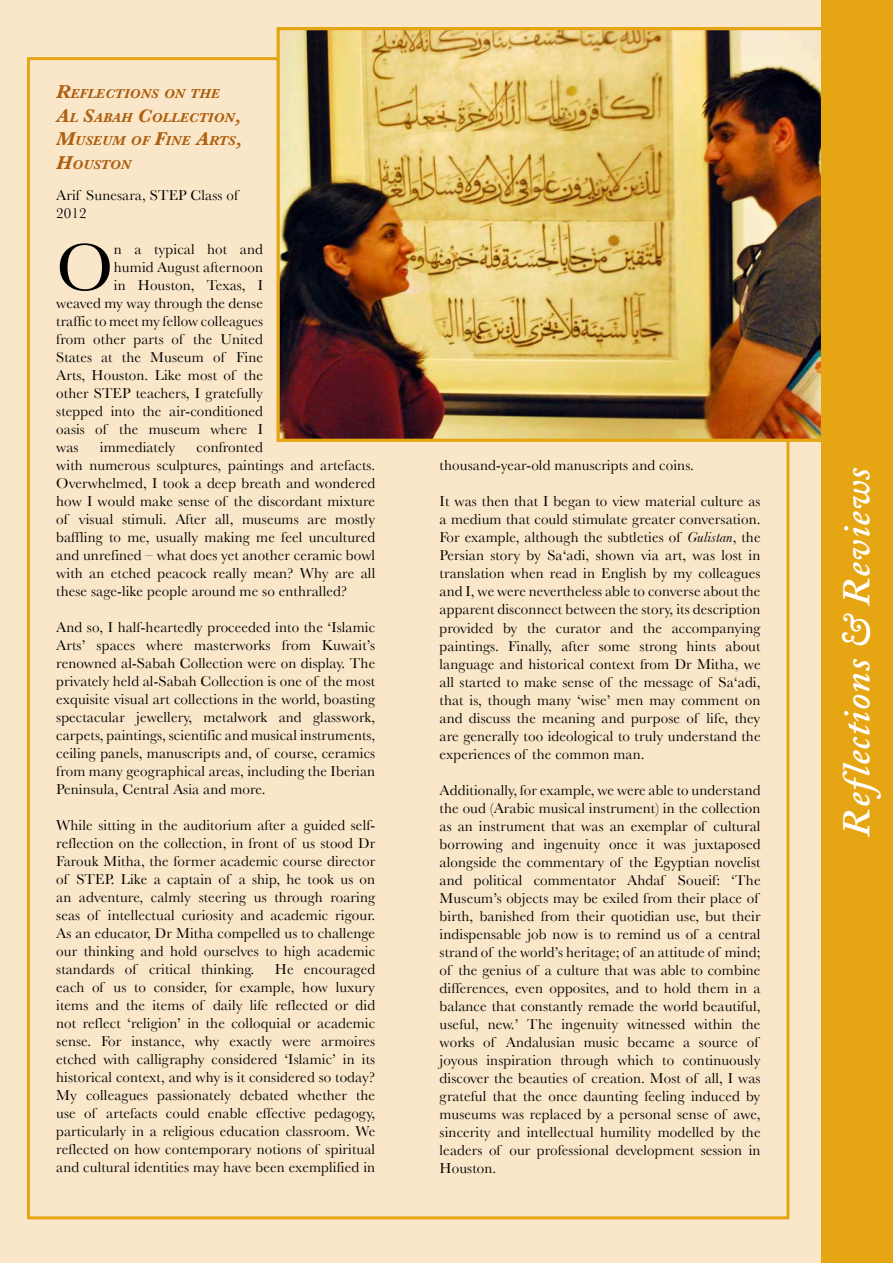
<style>
.page{position:relative;width:893px;height:1263px;background:#fff}
.page>*{position:absolute;margin:0;border:0;box-sizing:border-box;transform-origin:0 0}
.t1{font:69.3px "Baskerville";color:#000}
.t2{font:italic 600 39px "Adobe Caslon Pro";letter-spacing:.025em;color:#fff}
.t3{font:15px/18px "Baskerville";letter-spacing:.01em;color:#000;text-align:justify}
.t4{font:italic 700 13.65px/23.4px "Baskerville";letter-spacing:.01em;color:#af6010}
.s1{font-size:19.5px}
.s2{font-style:italic}
</style>
<div class="page">
<div style="left:0;top:0;width:846px;height:1263px;background:#fae7c9"></div>
<img style="left:280px;top:31px;width:542px;height:407px">
<div style="left:276px;top:27px;width:593px;height:415px;border:3px solid #e6a513"></div>
<div style="left:822px;top:0;width:71px;height:1263px;background:#e6a513"></div>
<p class="t4" style="left:56px;top:82px;width:188px"><span class="s1">R</span>EFLECTIONS ON THE<br><span class="s1">A</span>L <span class="s1">S</span>ABAH <span class="s1">C</span>OLLECTION<span class="s1">,<br>M</span>USEUM OF <span class="s1">F</span>INE <span class="s1">A</span>RTS<span class="s1">,<br>H</span>OUSTON</p>
<p class="t3" style="left:56px;top:186px;width:183px">Arif Sunesara, STEP Class of<br>2012</p>
<h1 class="t1" style="left:56px;top:227px;width:59px">O</h1>
<p class="t3" style="left:114px;top:240px;width:151px">n a typical hot and</p>
<p class="t3" style="left:114px;top:258px;width:151px">humid August afternoon</p>
<p class="t3" style="left:114px;top:276px;width:151px">in Houston, Texas, I</p>
<p class="t3" style="left:56px;top:294px;width:208px">weaved my way through the dense</p>
<p class="t3" style="left:56px;top:312px;width:208px">traffic to meet my fellow colleagues</p>
<p class="t3" style="left:56px;top:330px;width:208px">from other parts of the United</p>
<p class="t3" style="left:56px;top:348px;width:208px">States at the Museum of Fine</p>
<p class="t3" style="left:56px;top:366px;width:208px">Arts, Houston. Like most of the</p>
<p class="t3" style="left:56px;top:384px;width:208px">other STEP teachers, I gratefully</p>
<p class="t3" style="left:56px;top:402px;width:208px">stepped into the air-conditioned</p>
<p class="t3" style="left:56px;top:420px;width:208px">oasis of the museum where I</p>
<p class="t3" style="left:56px;top:438px;width:24px">was</p>
<p class="t3" style="left:100px;top:438px;width:77px">immediately</p>
<p class="t3" style="left:56px;top:438px;width:321px;text-align:left;text-indent:140px">confronted<br>with numerous sculptures, paintings and artefacts.<br>Overwhelmed, I took a deep breath and wondered how I would make sense of the discordant mixture of visual stimuli. After all, museums are mostly baffling to me, usually making me feel uncultured and unrefined – what does yet another ceramic bowl with an etched peacock really mean? Why are all these sage-like people around me so enthralled?</p>
<p class="t3" style="left:56px;top:618px;width:321px">And so, I half-heartedly proceeded into the ‘Islamic Arts’ spaces where masterworks from Kuwait’s renowned al-Sabah Collection were on display. The privately held al-Sabah Collection is one of the most exquisite visual art collections in the world, boasting spectacular jewellery, metalwork and glasswork, carpets, paintings, scientific and musical instruments, ceiling panels, manuscripts and, of course, ceramics from many geographical areas, including the Iberian Peninsula, Central Asia and more.</p>
<p class="t3" style="left:56px;top:816px;width:321px">While sitting in the auditorium after a guided self&shy;reflection on the collection, in front of us stood Dr Farouk Mitha, the former academic course director of STEP. Like a captain of a ship, he took us on an adventure, calmly steering us through roaring seas of intellectual curiosity and academic rigour.<br>As an educator, Dr Mitha compelled us to challenge our thinking and hold ourselves to high academic standards of critical thinking.</p>
<p class="t3" style="left:56px;top:960px;width:321px;text-indent:219px">He encouraged each of us to consider, for example, how luxury items and the items of daily life reflected or did not reflect ‘religion’ in the colloquial or academic sense. For instance, why exactly were armoires etched with calligraphy considered ‘Islamic’ in its historical context, and why is it considered so today?<br>My colleagues passionately debated whether the use of artefacts could enable effective pedagogy, particularly in a religious education classroom. We reflected on how contemporary notions of spiritual and cultural identities may have been exemplified in</p>
<p class="t3" style="left:440px;top:456px;width:256px">thousand-year-old manuscripts and coins.</p>
<p class="t3" style="left:440px;top:492px;width:322px">It was then that I began to view material culture as a medium that could stimulate greater conversation.<br>For example, although the subtleties of <span class="s2">Gulistan</span>, the Persian story by Sa‘adi, shown via art, was lost in translation when read in English by my colleagues and I, we were nevertheless able to converse about the apparent disconnect between the story, its description provided by the curator and the accompanying paintings. Finally, after some strong hints about language and historical context from Dr Mitha, we all started to make sense of the message of Sa‘adi, that is, though many ‘wise’ men may comment on and discuss the meaning and purpose of life, they are generally too ideological to truly understand the experiences of the common man.</p>
<p class="t3" style="left:440px;top:780px;width:322px;text-align:left">Additionally, for example, we were able to understand the oud (Arabic musical instrument) in the collection as an instrument that was an exemplar of cultural borrowing and ingenuity once it was juxtaposed alongside the commentary of the Egyptian novelist and political commentator Ahdaf Soueif: ‘The Museum’s objects may be exiled from their place of birth, banished from their quotidian use, but their indispensable job now is to remind us of a central strand of the world’s heritage; of an attitude of mind; of the genius of a culture that was able to combine differences, even opposites, and to hold them in a balance that constantly remade the world beautiful, useful, new.’ The ingenuity witnessed within the works of Andalusian music became a source of joyous inspiration through which to continuously discover the beauties of creation. Most of all, I was grateful that the once daunting feeling induced by museums was replaced by a personal sense of awe, sincerity and intellectual humility modelled by the leaders of our professional development session in Houston.</p>
<h2 class="t2" style="left:833px;top:836px;width:370px;rotate:-90deg">Reflections &amp; Reviews</h2>
</div>
